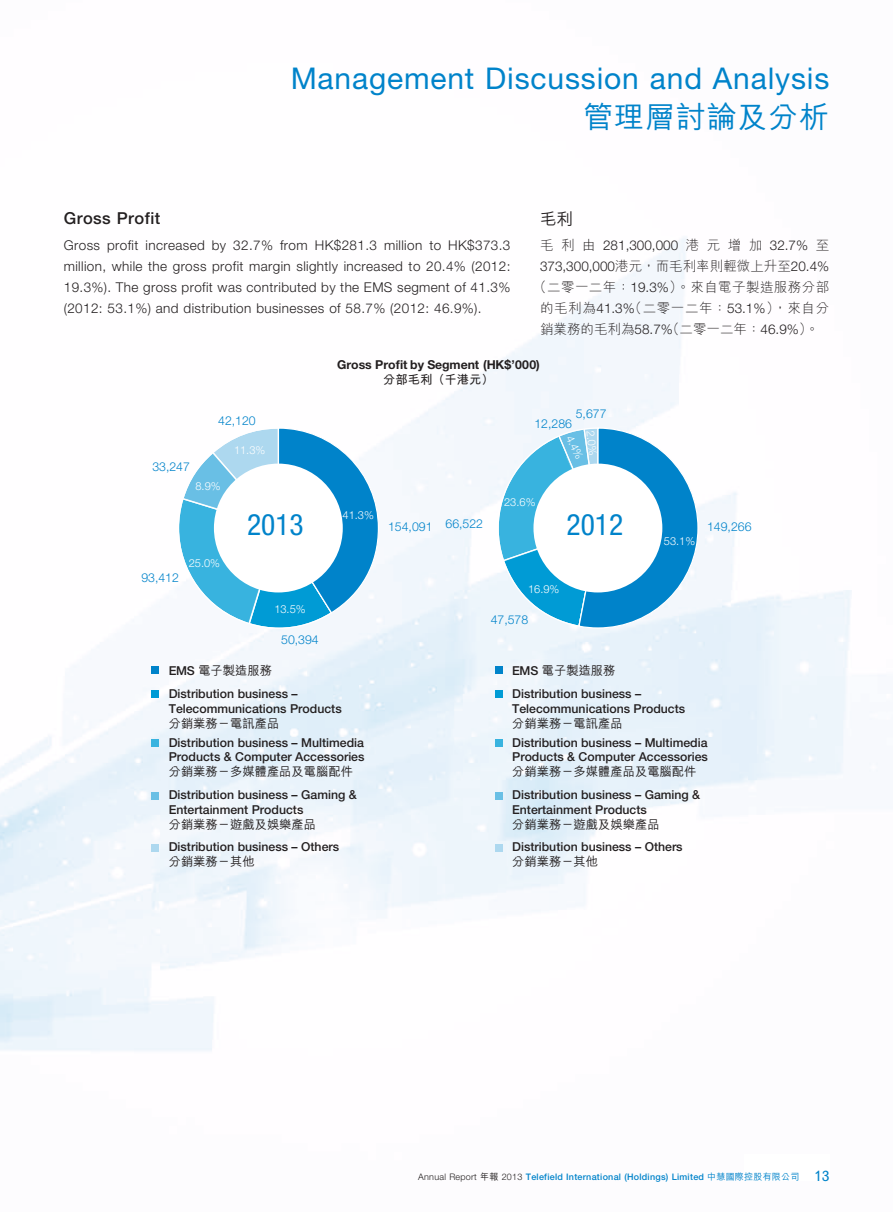
<style>
.page{position:relative;width:893px;height:1212px;background:#fff}
.page>*{position:absolute;margin:0;border:0;box-sizing:border-box;transform-origin:0 0}
.t1{font:30px "Helvetica Neue LT Std";letter-spacing:.03em;color:#0083ca}
.t2{font:500 30px "M Hei HK";letter-spacing:.03em;color:#0083ca}
.t3{font:condensed 29.55px "Helvetica Neue LT Std";color:#0083ca}
.t4{font:500 16.5px "Helvetica Neue LT Std";letter-spacing:.03em;color:#231f20}
.t5{font:500 16.5px "M Hei HK";color:#231f20}
.t6{font:300 13.5px/21px "Helvetica Neue LT Std";letter-spacing:.03em;color:#231f20;text-align:justify}
.t7{font:300 13.5px/21px "M Hei HK";letter-spacing:.03em;color:#231f20;text-align:center}
.t8{font:300 13.5px/21px "Helvetica Neue LT Std";color:#231f20}
.t9{font:500 12.3px/14.7px "Helvetica Neue LT Std";color:#231f20}
.t10{font:12.3px "M Hei HK Medium E Ten B5 H";color:#231f20}
.t11{font:300 12.3px "Helvetica Neue LT Std";color:#0083ca}
.t12{font:700 12.3px "Helvetica Neue LT Std";color:#231f20}
.t13{font:12.3px "M Hei HK Bold E Ten B5 H";color:#231f20}
.t14{font:300 11.1px "Helvetica Neue LT Std";color:#fff}
.t15{font:500 9px "Helvetica Neue LT Std";letter-spacing:.03em;color:#0083ca}
.s1{font-family:"M Hei HK"}
.s2{font-family:"Helvetica Neue LT Std"}
.s3{font-family:"Helvetica Neue LT Std";font-weight:500}
.s4{font-weight:300;color:#231f20}
.s5{font-family:"M Hei HK";color:#231f20}
.s6{font-family:"Grotesque MT Std";font-weight:400;font-size:15px}
</style>
<div class="page">
<img style="left:0;top:238px;width:878px;height:813px">
<div style="left:151px;top:666px;width:8px;height:8px;background:#0083ca"></div>
<div style="left:151px;top:792px;width:8px;height:8px;background:#69bfe5"></div>
<div style="left:151px;top:844px;width:8px;height:8px;background:#add8ef"></div>
<div style="left:151px;top:739px;width:8px;height:8px;background:#38b3df"></div>
<div style="left:151px;top:690px;width:8px;height:7px;background:#009bd5"></div>
<svg style="left:497px;top:427px;width:202px;height:202px"></svg>
<div style="left:533px;top:464px;width:129px;height:128px;background:#fff;border-radius:50%"></div>
<div style="left:495px;top:666px;width:7px;height:8px;background:#0083ca"></div>
<div style="left:495px;top:792px;width:7px;height:8px;background:#69bfe5"></div>
<div style="left:495px;top:844px;width:7px;height:8px;background:#add8ef"></div>
<div style="left:495px;top:739px;width:7px;height:8px;background:#38b3df"></div>
<div style="left:495px;top:690px;width:7px;height:7px;background:#009bd5"></div>
<svg style="left:178px;top:427px;width:201px;height:202px"></svg>
<div style="left:214px;top:464px;width:129px;height:128px;background:#fff;border-radius:50%"></div>
<h1 class="t1" style="left:291px;top:60px;width:540px">Management Discussion and Analysis</h1>
<h1 class="t2" style="left:583px;top:95px;width:247px">管理層討論及分析</h1>
<h3 class="t4" style="left:64px;top:209px;width:98px">Gross Profit</h3>
<p class="t6" style="left:64px;top:234px;width:448px">Gross profit increased by 32.7% from HK$281.3 million to HK$373.3 million, while the gross profit margin slightly increased to 20.4% (2012:<br>19.3%). The gross profit was contributed by the EMS segment of 41.3% (2012: 53.1%) and distribution businesses of 58.7% (2012: 46.9%).</p>
<h3 class="t5" style="left:540px;top:206px;width:34px">毛利</h3>
<p class="t8" style="left:540px;top:235px;width:291px"><span class="s1">毛利由</span> 281,300,000 <span class="s1">港元增加</span> 32.7% <span class="s1">至<br></span>373,300,000<span class="s1">港元，而毛利率則輕微上升至</span>20.4%</p>
<p class="t7" style="left:533px;top:276px;width:297px">（二零一二年：<span class="s2">19.3%</span>）。來自電子製造服務分部的毛利為<span class="s2">41.3%</span>（二零一二年：<span class="s2">53.1%</span>），來自分銷業務的毛利為<span class="s2">58.7%</span>（二零一二年：<span class="s2">46.9%</span>）。</p>
<p class="t11" style="left:218px;top:413px;width:39px">42,120</p>
<p class="t11" style="left:152px;top:459px;width:39px">33,247</p>
<p class="t14" style="left:195px;top:479px;width:27px">8.9%</p>
<p class="t11" style="left:141px;top:570px;width:39px">93,412</p>
<p class="t14" style="left:189px;top:556px;width:33px">25.0%</p>
<p class="t14" style="left:234px;top:443px;width:33px">11.3%</p>
<h2 class="t3" style="left:247px;top:508px;width:58px">2013</h2>
<p class="t14" style="left:274px;top:602px;width:33px">13.5%</p>
<p class="t11" style="left:281px;top:632px;width:39px">50,394</p>
<p class="t12" style="left:337px;top:357px;width:204px">Gross Profit by Segment (HK$’000)</p>
<p class="t13" style="left:383px;top:370px;width:112px">分部毛利（千港元）</p>
<p class="t11" style="left:576px;top:406px;width:32px">5,677</p>
<p class="t11" style="left:534px;top:416px;width:39px">12,286</p>
<p class="t14" style="left:575px;top:433px;width:27px;rotate:64deg">4.4%</p>
<p class="t14" style="left:597px;top:429px;width:27px;rotate:83deg">2.0%</p>
<p class="t14" style="left:343px;top:508px;width:33px">41.3%</p>
<p class="t11" style="left:388px;top:519px;width:46px">154,091</p>
<p class="t11" style="left:446px;top:516px;width:39px">66,522</p>
<p class="t14" style="left:504px;top:496px;width:33px">23.6%</p>
<h2 class="t3" style="left:567px;top:508px;width:58px">2012</h2>
<p class="t14" style="left:528px;top:583px;width:33px">16.9%</p>
<p class="t11" style="left:491px;top:612px;width:39px">47,578</p>
<p class="t14" style="left:664px;top:534px;width:33px">53.1%</p>
<p class="t11" style="left:707px;top:519px;width:46px">149,266</p>
<p class="t10" style="left:169px;top:661px;width:105px"><span class="s3">EMS</span> 電子製造服務</p>
<p class="t9" style="left:169px;top:686px;width:175px">Distribution business –<br>Telecommunications Products</p>
<p class="t10" style="left:169px;top:714px;width:112px">分銷業務－電訊產品</p>
<p class="t9" style="left:169px;top:735px;width:197px">Distribution business – Multimedia<br>Products &amp; Computer Accessories</p>
<p class="t10" style="left:169px;top:763px;width:186px">分銷業務－多媒體產品及電腦配件</p>
<p class="t9" style="left:169px;top:787px;width:190px">Distribution business – Gaming &amp;<br>Entertainment Products</p>
<p class="t10" style="left:169px;top:815px;width:149px">分銷業務－遊戲及娛樂產品</p>
<p class="t9" style="left:169px;top:839px;width:172px">Distribution business – Others</p>
<p class="t10" style="left:169px;top:853px;width:88px">分銷業務－其他</p>
<p class="t10" style="left:512px;top:661px;width:105px"><span class="s3">EMS</span> 電子製造服務</p>
<p class="t9" style="left:512px;top:686px;width:175px">Distribution business –<br>Telecommunications Products</p>
<p class="t10" style="left:512px;top:714px;width:112px">分銷業務－電訊產品</p>
<p class="t9" style="left:512px;top:735px;width:197px">Distribution business – Multimedia<br>Products &amp; Computer Accessories</p>
<p class="t10" style="left:512px;top:763px;width:186px">分銷業務－多媒體產品及電腦配件</p>
<p class="t9" style="left:512px;top:787px;width:190px">Distribution business – Gaming &amp;<br>Entertainment Products</p>
<p class="t10" style="left:512px;top:815px;width:149px">分銷業務－遊戲及娛樂產品</p>
<p class="t9" style="left:512px;top:839px;width:172px">Distribution business – Others</p>
<p class="t10" style="left:512px;top:853px;width:88px">分銷業務－其他</p>
<p class="t15" style="left:418px;top:1171px;width:412px"><span class="s4">Annual Report</span> <span class="s5">年報</span> <span class="s4">2013</span> Telefield International (Holdings) Limited <span class="s1">中慧國際控股有限公司</span> <span class="s6">13</span></p>
</div>
